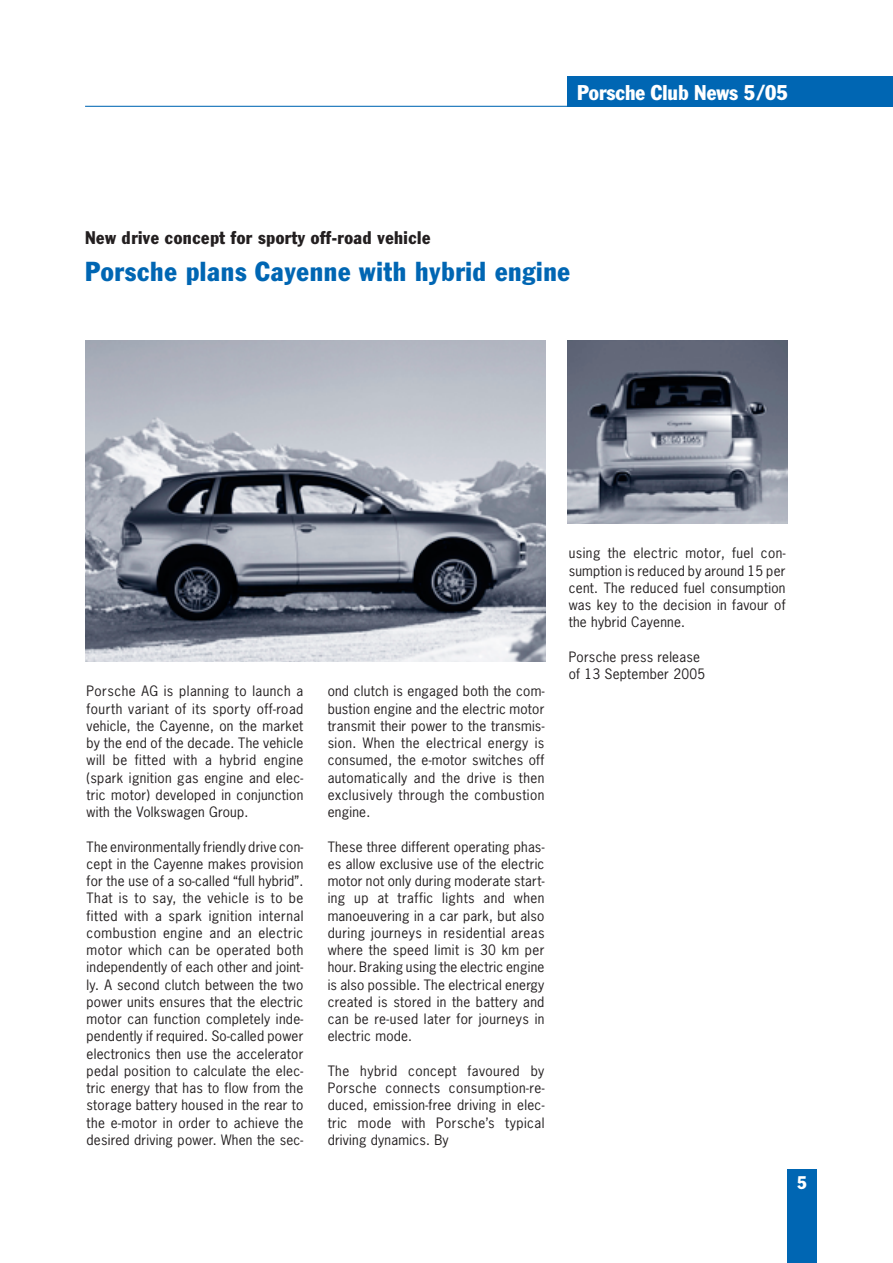
<style>
.page{position:relative;width:893px;height:1263px;background:#fff}
.page>*{position:absolute;margin:0;border:0;box-sizing:border-box;transform-origin:0 0}
.t1{font:condensed 27px "Porsche Franklin Gothic";letter-spacing:.025em;color:#0066b3}
.t2{font:condensed 21px "Porsche Franklin Gothic";color:#fff}
.t3{font:condensed 18px "Porsche Franklin Gothic";letter-spacing:.025em;color:#231f20}
.t4{font:condensed 18px "Porsche Franklin Gothic";color:#fff}
.t5{font:13.5px/17.2px "Porsche News Gothic";letter-spacing:.02em;color:#231f20;text-align:justify}
</style>
<div class="page">
<div style="left:567px;top:77px;width:325px;height:30px;background:#0066b3"></div>
<hr style="left:85px;top:106px;width:807px;height:1px;background:#0066b3">
<div style="left:787px;top:1169px;width:29px;height:94px;background:#0066b3"></div>
<img style="left:85px;top:341px;width:461px;height:321px">
<img style="left:567px;top:340px;width:220px;height:184px">
<h2 class="t2" style="left:577px;top:85px;width:212px">Porsche Club News 5/05</h2>
<h3 class="t3" style="left:85px;top:231px;width:347px">New drive concept for sporty off-road vehicle</h3>
<h1 class="t1" style="left:85px;top:262px;width:486px">Porsche plans Cayenne with hybrid engine</h1>
<p class="t5" style="left:87px;top:685px;width:218px">Porsche AG is planning to launch a fourth variant of its sporty off-road vehicle, the Cayenne, on the market by the end of the decade. The vehicle will be fitted with a hybrid engine (spark ignition gas engine and elec&shy;tric motor) developed in conjunction with the Volkswagen Group.</p>
<p class="t5" style="left:87px;top:840px;width:218px">The environmentally friendly drive con&shy;cept in the Cayenne makes provision for the use of a so-called “full hybrid”.<br>That is to say, the vehicle is to be fitted with a spark ignition internal combustion engine and an electric motor which can be operated both independently of each other and joint&shy;ly. A second clutch between the two power units ensures that the electric motor can function completely inde&shy;pendently if required. So-called power electronics then use the accelerator pedal position to calculate the elec&shy;tric energy that has to flow from the storage battery housed in the rear to the e-motor in order to achieve the desired driving power. When the sec-</p>
<p class="t5" style="left:327px;top:685px;width:218px">ond clutch is engaged both the com&shy;bustion engine and the electric motor transmit their power to the transmis&shy;sion. When the electrical energy is consumed, the e-motor switches off automatically and the drive is then exclusively through the combustion engine.</p>
<p class="t5" style="left:327px;top:840px;width:218px">These three different operating phas&shy;es allow exclusive use of the electric motor not only during moderate start&shy;ing up at traffic lights and when manoeuvering in a car park, but also during journeys in residential areas where the speed limit is 30 km per hour. Braking using the electric engine is also possible. The electrical energy created is stored in the battery and can be re-used later for journeys in electric mode.</p>
<p class="t5" style="left:327px;top:1064px;width:218px">The hybrid concept favoured by Porsche connects consumption-re&shy;duced, emission-free driving in elec&shy;tric mode with Porsche’s typical driving dynamics. By</p>
<p class="t5" style="left:568px;top:547px;width:218px">using the electric motor, fuel con&shy;sumption is reduced by around 15 per cent. The reduced fuel consumption was key to the decision in favour of the hybrid Cayenne.</p>
<p class="t5" style="left:568px;top:650px;width:138px">Porsche press release of 13 September 2005</p>
<h3 class="t4" style="left:797px;top:1177px;width:11px">5</h3>
</div>
